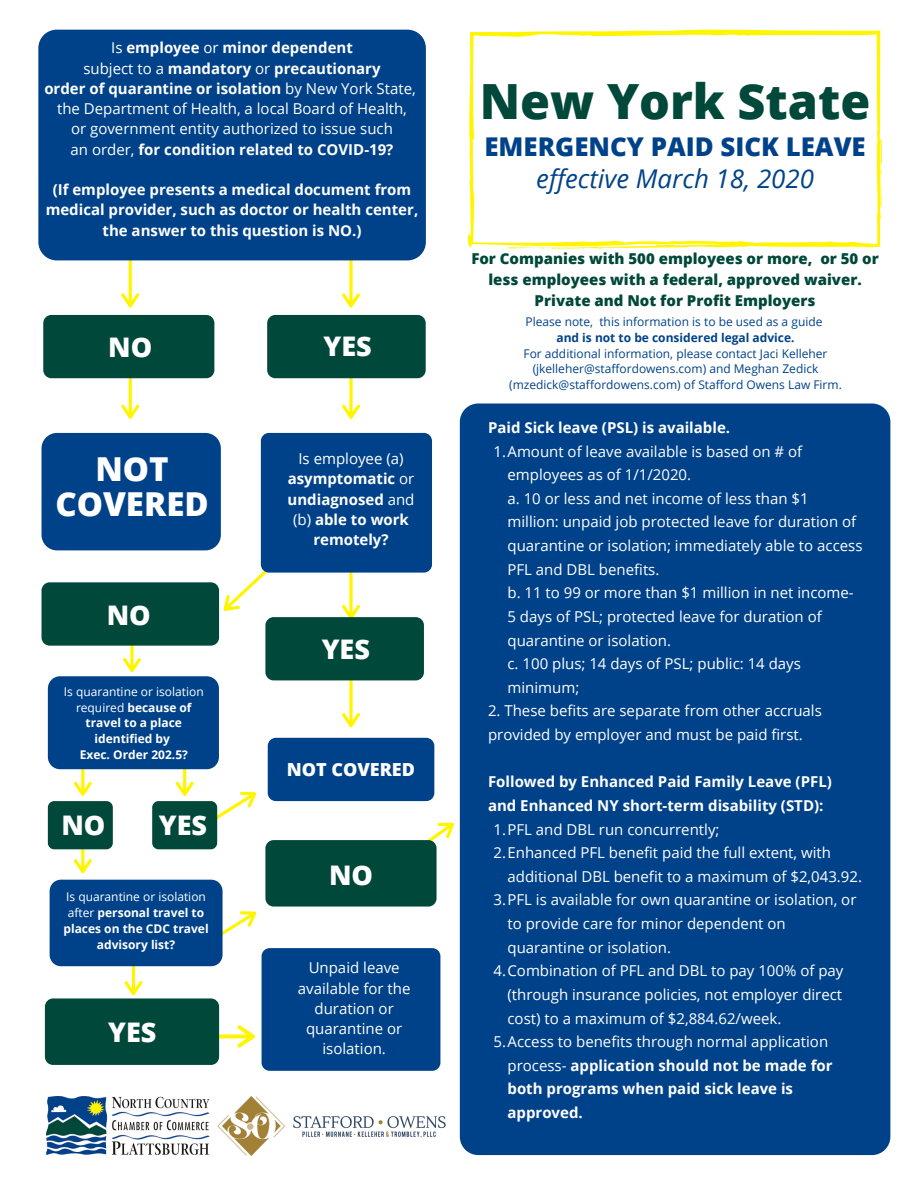
<style>
.page{position:relative;width:918px;height:1188px;background:#fff}
.page>*{position:absolute;margin:0;border:0;box-sizing:border-box;transform-origin:0 0}
.t1{font:800 48.6px "Open Sans";color:#00483a}
.t2{font:800 33px/34.8px "Open Sans";color:#fff;text-align:center}
.t3{font:800 27px "Open Sans";color:#fff}
.t4{font:800 25.8px "Open Sans";color:#004289}
.t5{font:italic 25.8px "Open Sans";color:#004289}
.t6{font:800 18px "Open Sans";color:#fff}
.t7{font:15px/23.7px "Open Sans";color:#fff}
.t8{font:700 15px/20.2px "Open Sans";color:#fff;text-align:center}
.t9{font:800 15px/20.9px "Open Sans";color:#00483a;text-align:center}
.t10{font:12px/15.8px "Open Sans";color:#004289;text-align:center}
.t11{font:700 12px/15.8px "Open Sans";color:#fff;text-align:center}
.t12{font:700 12px "Open Sans";color:#004289}
.s1{font-weight:700}
.s2{font-weight:400}
</style>
<div class="page">
<svg style="left:121px;top:260px;width:18px;height:48px"></svg>
<svg style="left:342px;top:260px;width:18px;height:48px"></svg>
<div style="left:38px;top:30px;width:388px;height:230px;background:#004289;border-radius:18px"></div>
<svg style="left:121px;top:378px;width:18px;height:41px"></svg>
<div style="left:43px;top:315px;width:171px;height:63px;background:#00483a;border-radius:8px"></div>
<svg style="left:342px;top:378px;width:18px;height:41px"></svg>
<div style="left:267px;top:315px;width:159px;height:63px;background:#00483a;border-radius:8px"></div>
<svg style="left:218px;top:548px;width:49px;height:69px"></svg>
<svg style="left:342px;top:573px;width:18px;height:44px"></svg>
<div style="left:261px;top:433px;width:171px;height:140px;background:#004289;border-radius:8px"></div>
<div style="left:42px;top:433px;width:179px;height:117px;background:#004289;border-radius:15px"></div>
<svg style="left:123px;top:646px;width:18px;height:26px"></svg>
<svg style="left:342px;top:680px;width:18px;height:47px"></svg>
<svg style="left:124px;top:966px;width:19px;height:29px"></svg>
<svg style="left:223px;top:911px;width:34px;height:24px"></svg>
<div style="left:50px;top:880px;width:173px;height:86px;background:#004289;border-radius:11px"></div>
<div style="left:268px;top:738px;width:166px;height:63px;background:#004289;border-radius:8px"></div>
<svg style="left:219px;top:1025px;width:36px;height:23px"></svg>
<div style="left:45px;top:998px;width:174px;height:67px;background:#00483a;border-radius:8px"></div>
<svg style="left:427px;top:822px;width:27px;height:19px"></svg>
<div style="left:265px;top:840px;width:172px;height:67px;background:#00483a;border-radius:8px"></div>
<div style="left:262px;top:948px;width:178px;height:123px;background:#004289;border-radius:8px"></div>
<div style="left:460px;top:404px;width:430px;height:751px;background:#004289;border-radius:18px"></div>
<div style="left:42px;top:582px;width:177px;height:64px;background:#00483a;border-radius:8px"></div>
<div style="left:265px;top:617px;width:159px;height:63px;background:#00483a;border-radius:8px"></div>
<img style="left:47px;top:1096px;width:163px;height:59px">
<img style="left:218px;top:1097px;width:227px;height:58px">
<svg style="left:468px;top:29px;width:414px;height:220px"></svg>
<svg style="left:74px;top:769px;width:18px;height:27px"></svg>
<svg style="left:176px;top:769px;width:18px;height:27px"></svg>
<div style="left:48px;top:676px;width:171px;height:93px;background:#004289;border-radius:12px"></div>
<svg style="left:74px;top:849px;width:18px;height:24px"></svg>
<div style="left:48px;top:801px;width:65px;height:48px;background:#00483a;border-radius:6px"></div>
<svg style="left:213px;top:791px;width:44px;height:40px"></svg>
<div style="left:152px;top:801px;width:65px;height:48px;background:#00483a;border-radius:6px"></div>
<p class="t7" style="left:44px;top:37px;width:373px;line-height:20.2px;text-align:center">Is <span class="s1">employee</span> or <span class="s1">minor dependent<br></span>subject to a <span class="s1">mandatory</span> or <span class="s1">precautionary<br>order of quarantine or isolation</span> by New York State, the Department of Health, a local Board of Health,<br>or government entity authorized to issue such<br>an order, <span class="s1">for condition related to COVID-19?</span></p>
<p class="t8" style="left:46px;top:179px;width:374px">(If employee presents a medical document from medical provider, such as doctor or health center, the answer to this question is NO.)</p>
<h3 class="t3" style="left:108px;top:329px;width:45px">NO</h3>
<h3 class="t3" style="left:323px;top:328px;width:50px">YES</h3>
<h2 class="t2" style="left:55px;top:451px;width:155px">NOT<br>COVERED</h2>
<p class="t8" style="left:288px;top:448px;width:128px"><span class="s2">Is employee (a) </span>asymptomatic <span class="s2">or </span>undiagnosed <span class="s2">and (b)</span> able to work remotely?</p>
<h3 class="t3" style="left:107px;top:596px;width:45px">NO</h3>
<p class="t11" style="left:64px;top:683px;width:141px"><span class="s2">Is quarantine or isolation required</span> because of travel to a place identified by<br>Exec. Order 202.5?</p>
<h3 class="t3" style="left:61px;top:806px;width:45px">NO</h3>
<h3 class="t3" style="left:159px;top:806px;width:50px">YES</h3>
<p class="t11" style="left:63px;top:889px;width:147px"><span class="s2">Is quarantine or isolation after</span> personal travel to places on the CDC travel advisory list?</p>
<h3 class="t3" style="left:108px;top:1014px;width:50px">YES</h3>
<h3 class="t3" style="left:322px;top:630px;width:50px">YES</h3>
<p class="t6" style="left:287px;top:757px;width:130px">NOT COVERED</p>
<h3 class="t3" style="left:329px;top:856px;width:45px">NO</h3>
<p class="t7" style="left:298px;top:958px;width:114px;line-height:20.2px;text-align:center">Unpaid leave available for the duration or quarantine or isolation.</p>
<h1 class="t1" style="left:480px;top:67px;width:392px">New York State</h1>
<h3 class="t4" style="left:484px;top:129px;width:383px">EMERGENCY PAID SICK LEAVE</h3>
<h3 class="t5" style="left:536px;top:161px;width:279px">effective March 18, 2020</h3>
<p class="t9" style="left:471px;top:248px;width:409px">For Companies with 500 employees or more, or 50 or less employees with a federal, approved waiver.<br>Private and Not for Profit Employers</p>
<p class="t10" style="left:525px;top:314px;width:298px">Please note, this information is to be used as a guide</p>
<p class="t12" style="left:556px;top:329px;width:240px">and is not to be considered legal advice.</p>
<p class="t10" style="left:509px;top:345px;width:334px">For additional information, please contact Jaci Kelleher (jkelleher@staffordowens.com) and Meghan Zedick (mzedick@staffordowens.com) of Stafford Owens Law Firm.</p>
<p class="t8" style="left:488px;top:417px;width:244px">Paid Sick leave (PSL) is available.</p>
<p class="t7" style="left:508px;top:439px;width:296px;text-indent:-14px">1.Amount of leave available is based on # of employees as of 1/1/2020.</p>
<p class="t7" style="left:508px;top:486px;width:356px">a. 10 or less and net income of less than $1 million: unpaid job protected leave for duration of quarantine or isolation; immediately able to access PFL and DBL benefits.<br>b. 11 to 99 or more than $1 million in net income-5 days of PSL; protected leave for duration of quarantine or isolation.<br>c. 100 plus; 14 days of PSL; public: 14 days minimum;</p>
<p class="t7" style="left:488px;top:699px;width:335px">2. These befits are separate from other accruals provided by employer and must be paid first.</p>
<p class="t8" style="left:488px;top:770px;width:345px;line-height:23.7px;text-align:left">Followed by Enhanced Paid Family Leave (PFL) and Enhanced NY short-term disability (STD):</p>
<p class="t7" style="left:493px;top:817px;width:228px">1.PFL and DBL run concurrently;</p>
<p class="t7" style="left:493px;top:841px;width:339px">2.Enhanced PFL benefit paid the full extent, with</p>
<p class="t7" style="left:508px;top:864px;width:356px">additional DBL benefit to a maximum of $2,043.92.</p>
<p class="t7" style="left:493px;top:888px;width:364px">3.PFL is available for own quarantine or isolation, or</p>
<p class="t7" style="left:508px;top:911px;width:280px">to provide care for minor dependent on</p>
<p class="t7" style="left:508px;top:935px;width:165px">quarantine or isolation.</p>
<p class="t7" style="left:493px;top:959px;width:351px">4.Combination of PFL and DBL to pay 100% of pay</p>
<p class="t7" style="left:508px;top:982px;width:336px">(through insurance policies, not employer direct</p>
<p class="t7" style="left:508px;top:1006px;width:275px">cost) to a maximum of $2,884.62/week.</p>
<p class="t7" style="left:493px;top:1030px;width:336px">5.Access to benefits through normal application</p>
<p class="t8" style="left:508px;top:1055px;width:327px"><span class="s2">process-</span> application should not be made for</p>
<p class="t8" style="left:508px;top:1079px;width:287px">both programs when paid sick leave is</p>
<p class="t8" style="left:508px;top:1102px;width:77px">approved.</p>
</div>
